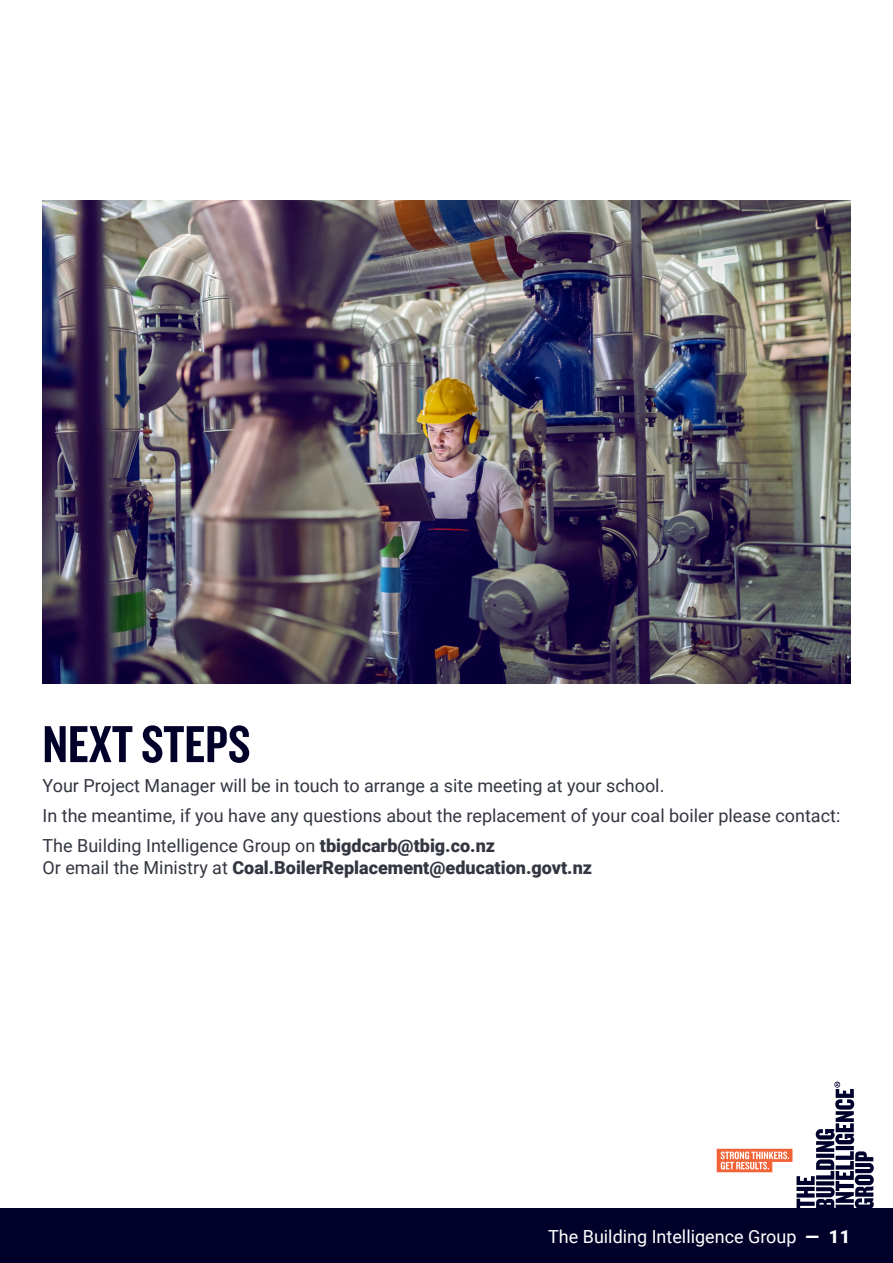
<style>
.page{position:relative;width:893px;height:1263px;background:#fff}
.page>*{position:absolute;margin:0;border:0;box-sizing:border-box;transform-origin:0 0}
.t1{font:54px "Knockout HTF49 Liteweight";color:#000029}
.Body{font:18px "Roboto";color:#333641}
.Body-2{font:900 18px/21.6px "Roboto";color:#333641}
.t2{font:18px "Roboto";color:#fff}
.s1{font-weight:400}
.s2{font-weight:900}
</style>
<div class="page">
<div style="left:0;top:1209px;width:893px;height:54px;background:#000029"></div>
<svg style="left:717px;top:1081px;width:157px;height:128px"></svg>
<img style="left:43px;top:201px;width:807px;height:483px">
<p class="t1" style="left:43px;top:717px;width:209px">NEXT STEPS</p>
<p class="Body" style="left:43px;top:773px;width:623px">Your Project Manager will be in touch to arrange a site meeting at your school.</p>
<p class="Body" style="left:43px;top:803px;width:799px">In the meantime, if you have any questions about the replacement of your coal boiler please contact:</p>
<p class="Body-2" style="left:43px;top:834px;width:551px"><span class="s1">The Building Intelligence Group on</span> tbigdcarb@tbig.co.nz<br><span class="s1">Or email the Ministry at</span> Coal.BoilerReplacement@education.govt.nz</p>
<p class="t2" style="left:548px;top:1224px;width:303px">The Building Intelligence Group <span class="s2">— 11</span></p>
</div>
